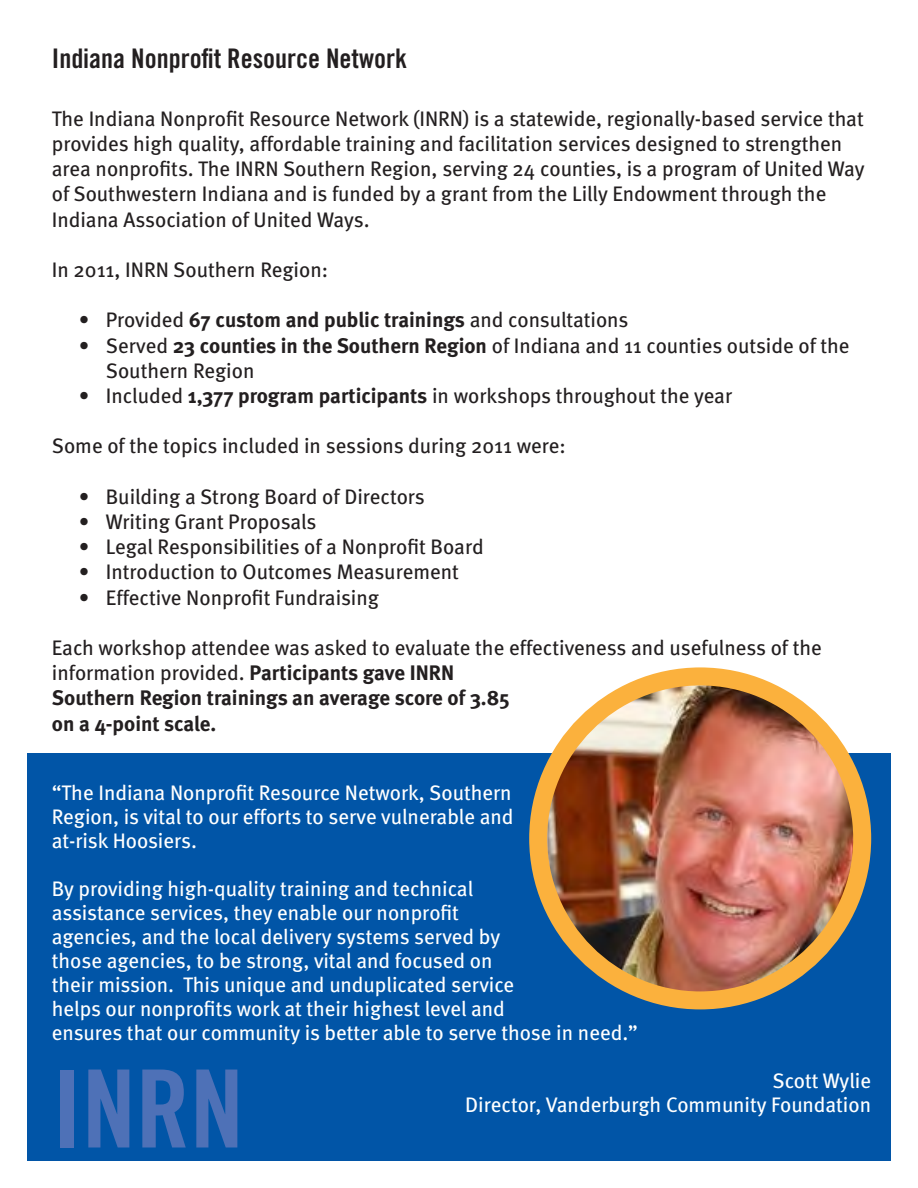
<style>
.page{position:relative;width:918px;height:1188px;background:#fff}
.page>*{position:absolute;margin:0;border:0;box-sizing:border-box;transform-origin:0 0}
.t1{font:108px "Trade Gothic Bold Cond Twenty";color:#4e71b7}
.t2{font:27px "Trade Gothic Bold Cond Twenty";color:#231f20}
.t3{font:21px/25.2px "Meta";color:#231f20}
.t4{font:21px/24px "Meta";color:#fff;text-align:justify}
.t5{font:700 21px "Meta";color:#231f20}
.s1{font-weight:400}
.s2{font-weight:700}
</style>
<div class="page">
<div style="left:27px;top:754px;width:864px;height:407px;background:#0155a7"></div>
<img style="left:543px;top:676px;width:314px;height:324px">
<div style="left:529px;top:667px;width:342px;height:342px;border:18px solid #fbb13d;border-radius:50%"></div>
<p class="t2" style="left:52px;top:42px;width:357px">Indiana Nonprofit Resource Network</p>
<p class="t3" style="left:52px;top:106px;width:814px">The Indiana Nonprofit Resource Network (INRN) is a statewide, regionally-based service that provides high quality, affordable training and facilitation services designed to strengthen area nonprofits. The INRN Southern Region, serving 24 counties, is a program of United Way of Southwestern Indiana and is funded by a grant from the Lilly Endowment through the Indiana Association of United Ways.</p>
<p class="t3" style="left:52px;top:257px;width:278px">In 2011, INRN Southern Region:</p>
<p class="t5" style="left:79px;top:308px;width:551px"><span class="s1">• Provided</span> 67 custom and public trainings <span class="s1">and consultations</span></p>
<p class="t3" style="left:106px;top:332px;width:745px;text-indent:-27px">• Served <span class="s2">23 counties in the Southern Region</span> of Indiana and 11 counties outside of the<br>Southern Region</p>
<p class="t3" style="left:79px;top:383px;width:655px">• Included <span class="s2">1,377 program participants</span> in workshops throughout the year</p>
<p class="t3" style="left:52px;top:433px;width:516px">Some of the topics included in sessions during 2011 were:</p>
<p class="t3" style="left:79px;top:484px;width:348px">• Building a Strong Board of Directors</p>
<p class="t3" style="left:79px;top:509px;width:239px">• Writing Grant Proposals</p>
<p class="t3" style="left:79px;top:534px;width:406px">• Legal Responsibilities of a Nonprofit Board</p>
<p class="t3" style="left:79px;top:559px;width:381px">• Introduction to Outcomes Measurement</p>
<p class="t3" style="left:79px;top:584px;width:302px">• Effective Nonprofit Fundraising</p>
<p class="t3" style="left:52px;top:635px;width:771px">Each workshop attendee was asked to evaluate the effectiveness and usefulness of the information provided. <span class="s2">Participants gave INRN<br>Southern Region trainings an average score of 3.85<br>on a 4-point scale.</span></p>
<p class="t4" style="left:52px;top:780px;width:463px">“The Indiana Nonprofit Resource Network, Southern Region, is vital to our efforts to serve vulnerable and at-risk Hoosiers.</p>
<p class="t4" style="left:52px;top:876px;width:588px;text-align:left">By providing high-quality training and technical<br>assistance services, they enable our nonprofit<br>agencies, and the local delivery systems served by<br>those agencies, to be strong, vital and focused on<br>their mission. This unique and unduplicated service<br>helps our nonprofits work at their highest level and<br>ensures that our community is better able to serve those in need.”</p>
<p class="t4" style="left:465px;top:1068px;width:407px;text-align:right">Scott Wylie<br>Director, Vanderburgh Community Foundation</p>
<h1 class="t1" style="left:52px;top:1043px;width:194px">INRN</h1>
</div>
